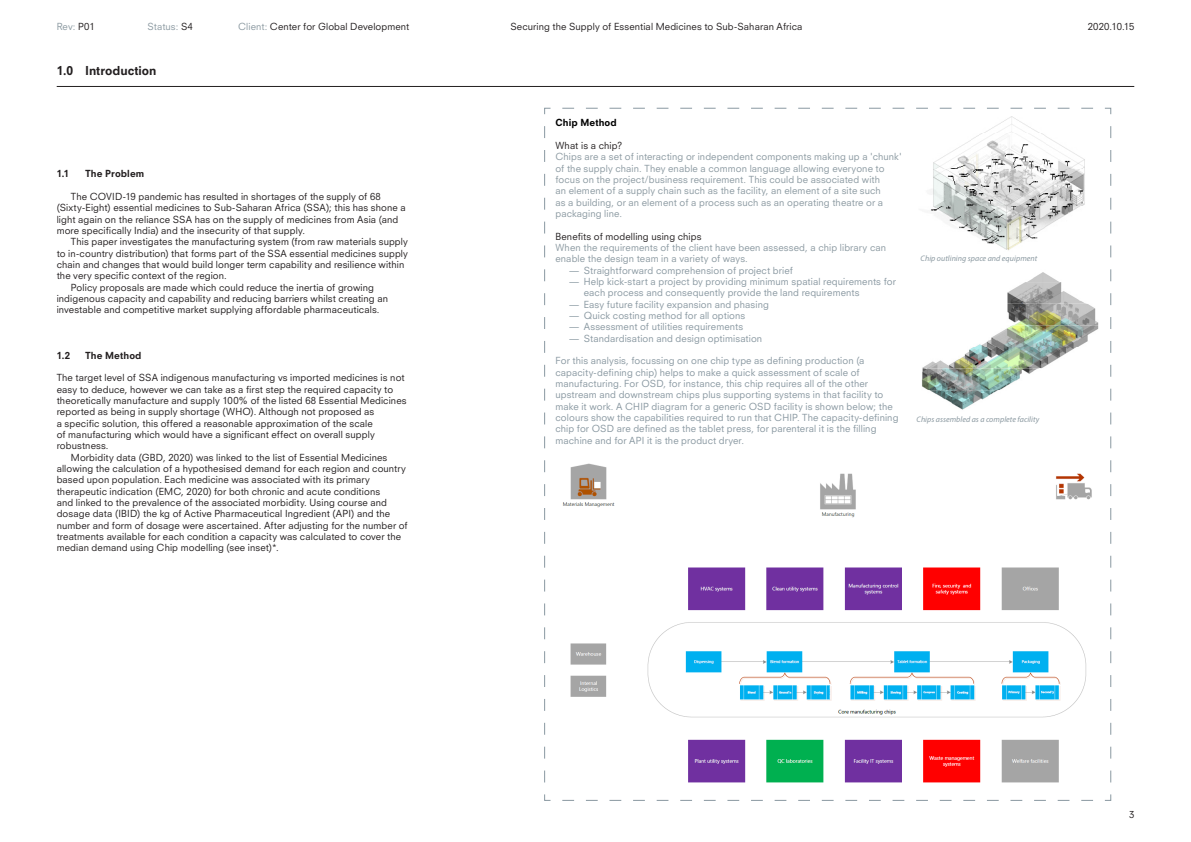
<style>
.page{position:relative;width:1191px;height:842px;background:#fff}
.page>*{position:absolute;margin:0;border:0;box-sizing:border-box;transform-origin:0 0}
.t1{font:800 12px "Neuzeit SLT Std";color:#231f20}
.Body_Copy_Indent_9_5{font:9.5px/11.3px "Neuzeit SLT Std";letter-spacing:.01em;color:#231f20}
.Body_Copy_9_5pt_4mm{font:9.5px/11.3px "Neuzeit SLT Std";letter-spacing:.01em;color:#8998a1}
.Body_Copy_9_5pt_4mm-2{font:9.5px/11.3px "Neuzeit SLT Std";letter-spacing:.01em;color:#8b99a1}
.Body_Copy_9_5pt_4mm-3{font:9.5px/11.3px "Neuzeit SLT Std";letter-spacing:.01em;color:#231f20}
.t2{font:800 9.5px "Neuzeit SLT Std";letter-spacing:.01em;color:#231f20}
.Body_Copy_9_5pt_4mm-4{font:800 9.5px "Neuzeit SLT Std";letter-spacing:.01em;color:#000001}
.t3{font:italic 8px "Myriad Pro";letter-spacing:.005em;color:#8b99a1}
.s1{color:#231f20}
.s2{color:#8b99a1}
</style>
<div class="page">
<hr style="left:57px;top:86px;width:1077px;height:1px;background:#231f20">
<svg style="left:544px;top:107px;width:567px;height:694px"></svg>
<img style="left:556px;top:453px;width:540px;height:344px">
<p class="Body_Copy_9_5pt_4mm-2" style="left:57px;top:21px;width:39px">Rev: <span class="s1">P01</span></p>
<p class="Body_Copy_9_5pt_4mm-2" style="left:147px;top:21px;width:47px">Status: <span class="s1">S4</span></p>
<p class="Body_Copy_Indent_9_5" style="left:238px;top:21px;width:173px"><span class="s2">Client:</span> Center for Global Development</p>
<p class="Body_Copy_Indent_9_5" style="left:510px;top:21px;width:294px">Securing the Supply of Essential Medicines to Sub-Saharan Africa</p>
<p class="Body_Copy_Indent_9_5" style="left:1087px;top:21px;width:48px">2020.10.15</p>
<p class="t1" style="left:57px;top:63px;width:101px">1.0 Introduction</p>
<p class="t2" style="left:57px;top:168px;width:14px">1.1</p>
<p class="t2" style="left:85px;top:168px;width:61px">The Problem</p>
<p class="Body_Copy_Indent_9_5" style="left:57px;top:191px;width:350px;text-indent:14px">The COVID-19 pandemic has resulted in shortages of the supply of 68 (Sixty-Eight) essential medicines to Sub-Saharan Africa (SSA); this has shone a light again on the reliance SSA has on the supply of medicines from Asia (and more specifically India) and the insecurity of that supply.</p>
<p class="Body_Copy_Indent_9_5" style="left:57px;top:236px;width:353px;text-indent:14px">This paper investigates the manufacturing system (from raw materials supply to in-country distribution) that forms part of the SSA essential medicines supply chain and changes that would build longer term capability and resilience within the very specific context of the region.</p>
<p class="Body_Copy_Indent_9_5" style="left:57px;top:281px;width:333px;text-indent:14px">Policy proposals are made which could reduce the inertia of growing indigenous capacity and capability and reducing barriers whilst creating an investable and competitive market supplying affordable pharmaceuticals.</p>
<p class="t2" style="left:57px;top:349px;width:15px">1.2</p>
<p class="t2" style="left:85px;top:349px;width:58px">The Method</p>
<p class="Body_Copy_9_5pt_4mm-3" style="left:57px;top:372px;width:351px">The target level of SSA indigenous manufacturing vs imported medicines is not easy to deduce, however we can take as a first step the required capacity to theoretically manufacture and supply 100% of the listed 68 Essential Medicines reported as being in supply shortage (WHO). Although not proposed as<br>a specific solution, this offered a reasonable approximation of the scale<br>of manufacturing which would have a significant effect on overall supply robustness.</p>
<p class="Body_Copy_Indent_9_5" style="left:57px;top:451px;width:352px;text-indent:14px">Morbidity data (GBD, 2020) was linked to the list of Essential Medicines allowing the calculation of a hypothesised demand for each region and country based upon population. Each medicine was associated with its primary therapeutic indication (EMC, 2020) for both chronic and acute conditions<br>and linked to the prevalence of the associated morbidity. Using course and dosage data (IBID) the kg of Active Pharmaceutical Ingredient (API) and the number and form of dosage were ascertained. After adjusting for the number of treatments available for each condition a capacity was calculated to cover the median demand using Chip modelling (see inset)*.</p>
<p class="Body_Copy_9_5pt_4mm-4" style="left:555px;top:117px;width:63px">Chip Method</p>
<p class="Body_Copy_9_5pt_4mm-3" style="left:555px;top:140px;width:68px">What is a chip?</p>
<p class="Body_Copy_9_5pt_4mm-2" style="left:555px;top:151px;width:348px">Chips are a set of interacting or independent components making up a 'chunk' of the supply chain. They enable a common language allowing everyone to focus on the project/business requirement. This could be associated with<br>an element of a supply chain such as the facility, an element of a site such<br>as a building, or an element of a process such as an operating theatre or a packaging line.</p>
<p class="Body_Copy_9_5pt_4mm-3" style="left:555px;top:230px;width:148px">Benefits of modelling using chips</p>
<p class="Body_Copy_9_5pt_4mm-2" style="left:555px;top:242px;width:332px">When the requirements of the client have been assessed, a chip library can enable the design team in a variety of ways.</p>
<p class="Body_Copy_9_5pt_4mm" style="left:569px;top:264px;width:225px">— Straightforward comprehension of project brief</p>
<p class="Body_Copy_9_5pt_4mm" style="left:584px;top:276px;width:313px;text-indent:-14px">— Help kick-start a project by providing minimum spatial requirements for each process and consequently provide the land requirements</p>
<p class="Body_Copy_9_5pt_4mm" style="left:569px;top:298px;width:201px">— Easy future facility expansion and phasing</p>
<p class="Body_Copy_9_5pt_4mm" style="left:569px;top:310px;width:177px">— Quick costing method for all options</p>
<p class="Body_Copy_9_5pt_4mm" style="left:569px;top:321px;width:175px">— Assessment of utilities requirements</p>
<p class="Body_Copy_9_5pt_4mm" style="left:569px;top:332px;width:194px">— Standardisation and design optimisation</p>
<p class="Body_Copy_9_5pt_4mm" style="left:555px;top:355px;width:344px">For this analysis, focussing on one chip type as defining production (a capacity-defining chip) helps to make a quick assessment of scale of manufacturing. For OSD, for instance, this chip requires all of the other upstream and downstream chips plus supporting systems in that facility to make it work. A CHIP diagram for a generic OSD facility is shown below; the colours show the capabilities required to run that CHIP. The capacity-defining chip for OSD are defined as the tablet press, for parenteral it is the filling machine and for API it is the product dryer.</p>
<p class="t3" style="left:920px;top:253px;width:118px">Chip outlining space and equipment</p>
<p class="t3" style="left:916px;top:415px;width:124px">Chips assembled as a complete facility</p>
<p class="Body_Copy_Indent_9_5" style="left:1129px;top:809px;width:7px">3</p>
</div>
